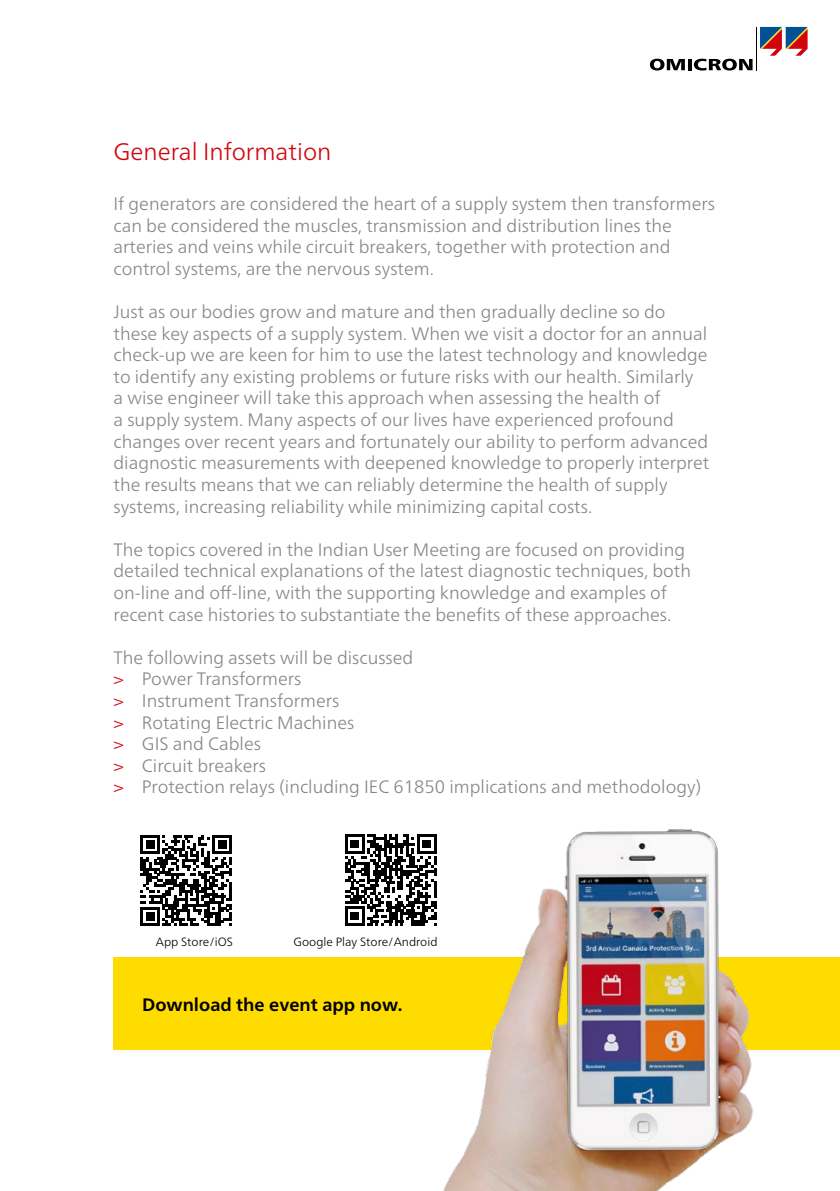
<style>
.page{position:relative;width:840px;height:1191px;background:#fff}
.page>*{position:absolute;margin:0;border:0;box-sizing:border-box;transform-origin:0 0}
.t1{font:300 24px "Frutiger Neue LTW1 G";color:#d1040c}
.t2{font:300 18px/21.6px "Frutiger Neue LTW1 G";color:#868686}
.t3{font:700 18px "Frutiger Neue LTW1 G";color:#000}
.t4{font:300 12px "Frutiger Neue LTW1 G";color:#000}
.s1{color:#d1040c}
</style>
<div class="page">
<svg style="left:649px;top:59px;width:35px;height:11px"></svg>
<svg style="left:688px;top:59px;width:3px;height:11px"></svg>
<svg style="left:693px;top:59px;width:59px;height:11px"></svg>
<hr style="left:755px;top:27px;width:1px;height:43px;background:#000">
<svg style="left:760px;top:27px;width:47px;height:29px"></svg>
<div style="left:114px;top:957px;width:725px;height:92px;background:#ffdc00"></div>
<img style="left:434px;top:829px;width:319px;height:362px">
<div style="left:334px;top:823px;width:113px;height:113px;background:#fff"></div>
<svg style="left:345px;top:834px;width:91px;height:91px"></svg>
<svg style="left:140px;top:835px;width:92px;height:91px"></svg>
<p class="t1" style="left:113px;top:137px;width:219px">General Information</p>
<p class="t2" style="left:113px;top:193px;width:602px">If generators are considered the heart of a supply system then transformers can be considered the muscles, transmission and distribution lines the arteries and veins while circuit breakers, together with protection and control systems, are the nervous system.</p>
<p class="t2" style="left:113px;top:301px;width:597px">Just as our bodies grow and mature and then gradually decline so do these key aspects of a supply system. When we visit a doctor for an annual check-up we are keen for him to use the latest technology and knowledge to identify any existing problems or future risks with our health. Similarly<br>a wise engineer will take this approach when assessing the health of<br>a supply system. Many aspects of our lives have experienced profound changes over recent years and fortunately our ability to perform advanced diagnostic measurements with deepened knowledge to properly interpret the results means that we can reliably determine the health of supply systems, increasing reliability while minimizing capital costs.</p>
<p class="t2" style="left:113px;top:538px;width:578px">The topics covered in the Indian User Meeting are focused on providing detailed technical explanations of the latest diagnostic techniques, both on-line and off-line, with the supporting knowledge and examples of recent case histories to substantiate the benefits of these approaches.</p>
<p class="t2" style="left:113px;top:646px;width:301px">The following assets will be discussed</p>
<p class="t2" style="left:113px;top:668px;width:189px"><span class="s1">&gt;</span> Power Transformers</p>
<p class="t2" style="left:113px;top:689px;width:227px"><span class="s1">&gt;</span> Instrument Transformers</p>
<p class="t2" style="left:113px;top:711px;width:242px"><span class="s1">&gt;</span> Rotating Electric Machines</p>
<p class="t2" style="left:113px;top:733px;width:149px"><span class="s1">&gt;</span> GIS and Cables</p>
<p class="t2" style="left:113px;top:754px;width:154px"><span class="s1">&gt;</span> Circuit breakers</p>
<p class="t2" style="left:113px;top:776px;width:589px"><span class="s1">&gt;</span> Protection relays (including IEC 61850 implications and methodology)</p>
<p class="t4" style="left:156px;top:934px;width:79px">App Store/iOS</p>
<p class="t4" style="left:293px;top:934px;width:145px">Google Play Store/Android</p>
<p class="t3" style="left:142px;top:993px;width:262px">Download the event app now.</p>
</div>
